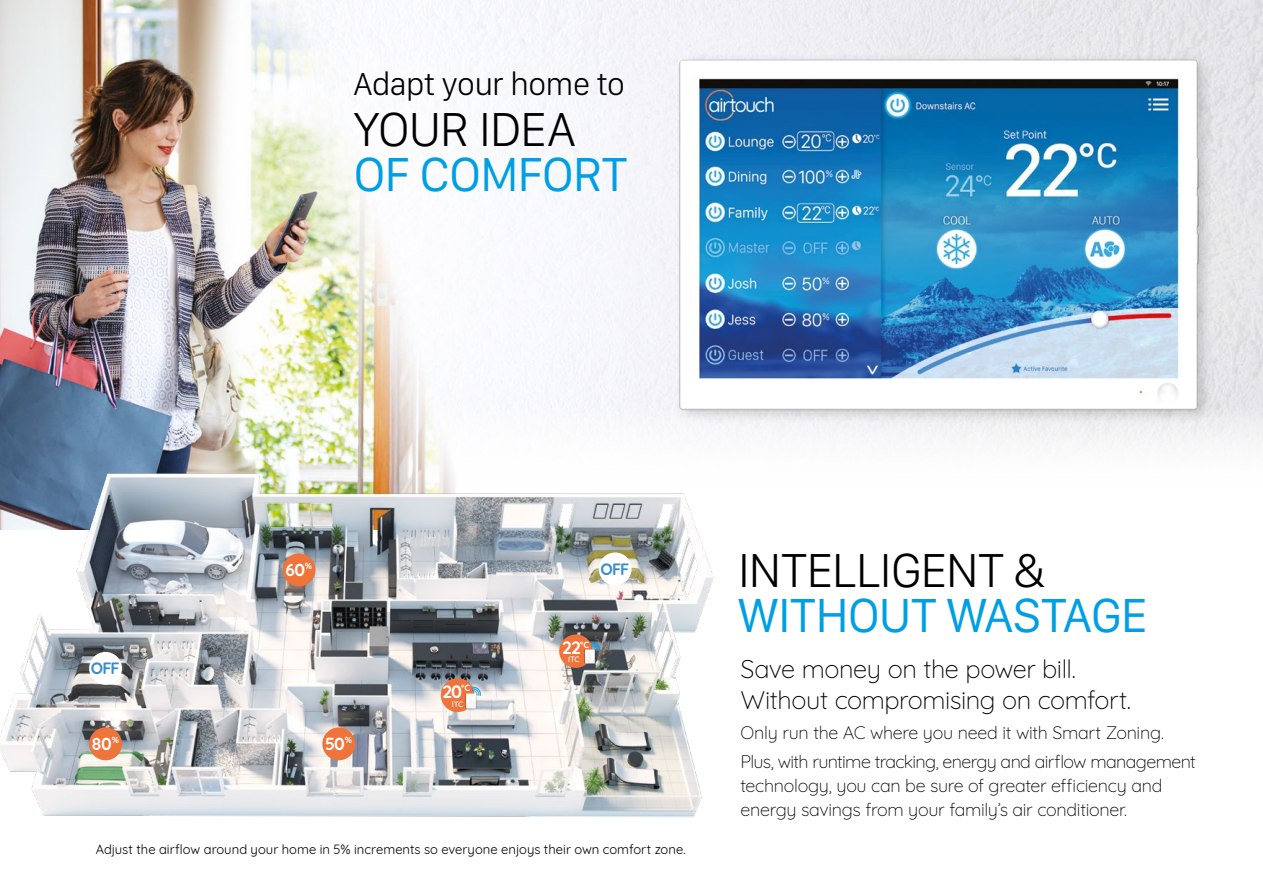
<style>
.page{position:relative;width:1263px;height:893px;background:#fff}
.page>*{position:absolute;margin:0;border:0;box-sizing:border-box;transform-origin:0 0}
.t1{font:49.5px "San Francisco Text";letter-spacing:-.035em;color:#009fe3}
.t2{font:300 49.5px "San Francisco Text";letter-spacing:-.04em;color:#000}
.t3{font:300 33px "San Francisco Text";letter-spacing:-.035em;color:#000}
.t4{font:300 25.5px/31.5px "Quicksand 2011";letter-spacing:-.015em;color:#000}
.t5{font:300 18px/28.5px "Quicksand 2011";letter-spacing:-.02em;color:#000}
.t6{font:700 17.85px "Quicksand 2011";color:#fff}
.t7{font:700 17.4px "Quicksand 2011";color:#fff}
.t8{font:700 16.35px "Quicksand 2011";letter-spacing:-.055em;color:#398ccb}
.t9{font:13.05px "Quicksand 2011";letter-spacing:.005em;color:#000}
.t10{font:500 7.95px "Quicksand 2011";letter-spacing:-.03em;color:#fff}
.s1{font-size:27px}
</style>
<div class="page">
<img style="left:605px;top:0;width:658px;height:446px">
<img style="left:0;top:0;width:605px;height:415px">
<img style="left:666px;top:45px;width:545px;height:378px">
<img style="left:0;top:415px;width:774px;height:402px">
<div style="left:322px;top:727px;width:33px;height:33px;background:#ee743b;border-radius:50%"></div>
<div style="left:89px;top:727px;width:33px;height:33px;background:#ee743b;border-radius:50%"></div>
<div style="left:283px;top:553px;width:32px;height:33px;background:#ee743b;border-radius:50%"></div>
<div style="left:599px;top:552px;width:33px;height:33px;background:#fff;border-radius:50%"></div>
<div style="left:89px;top:652px;width:33px;height:33px;background:#fff;border-radius:50%"></div>
<div style="left:441px;top:678px;width:34px;height:34px;background:#ee743b;border-radius:50%"></div>
<div style="left:465px;top:693px;width:10px;height:16px;background:#000;opacity:.15"></div>
<img style="left:465px;top:693px;width:11px;height:15px">
<svg style="left:472px;top:687px;width:9px;height:9px"></svg>
<div style="left:559px;top:634px;width:34px;height:34px;background:#ee743b;border-radius:50%"></div>
<img style="left:584px;top:649px;width:11px;height:15px">
<svg style="left:591px;top:642px;width:9px;height:9px"></svg>
<h2 class="t3" style="left:353px;top:63px;width:274px">Adapt your home to</h2>
<h1 class="t2" style="left:353px;top:99px;width:225px">YOUR IDEA</h1>
<h1 class="t1" style="left:353px;top:143px;width:276px">OF COMFORT</h1>
<p class="t7" style="left:285px;top:555px;width:28px">60<sup>%</sup></p>
<p class="t8" style="left:600px;top:555px;width:31px">OFF</p>
<h1 class="t2" style="left:737px;top:540px;width:309px">INTELLIGENT &amp;</h1>
<h1 class="t1" style="left:737px;top:584px;width:412px">WITHOUT WASTAGE</h1>
<p class="t6" style="left:562px;top:633px;width:29px">22<sup>ºC</sup></p>
<p class="t10" style="left:568px;top:653px;width:13px">ITC</p>
<p class="t8" style="left:91px;top:655px;width:31px">OFF</p>
<h3 class="t4" style="left:741px;top:650px;width:392px">Save money on the power bill.<br>Without compromising on comfort<span class="s1">.</span></h3>
<p class="t5" style="left:741px;top:717px;width:456px">Only run the AC where you need it with Smart Zoning.<br>Plus, with runtime tracking, energy and airflow management</p>
<p class="t5" style="left:741px;top:771px;width:423px;line-height:24px">technology, you can be sure of greater efficiency and energy savings from your family’s air conditioner.</p>
<p class="t6" style="left:442px;top:677px;width:29px">20<sup>ºC</sup></p>
<p class="t10" style="left:452px;top:698px;width:13px">ITC</p>
<p class="t7" style="left:92px;top:729px;width:29px">80<sup>%</sup></p>
<p class="t7" style="left:325px;top:729px;width:29px">50<sup>%</sup></p>
<p class="t9" style="left:96px;top:839px;width:592px">Adjust the airflow around your home in 5% increments so everyone enjoys their own comfort zone.</p>
</div>
